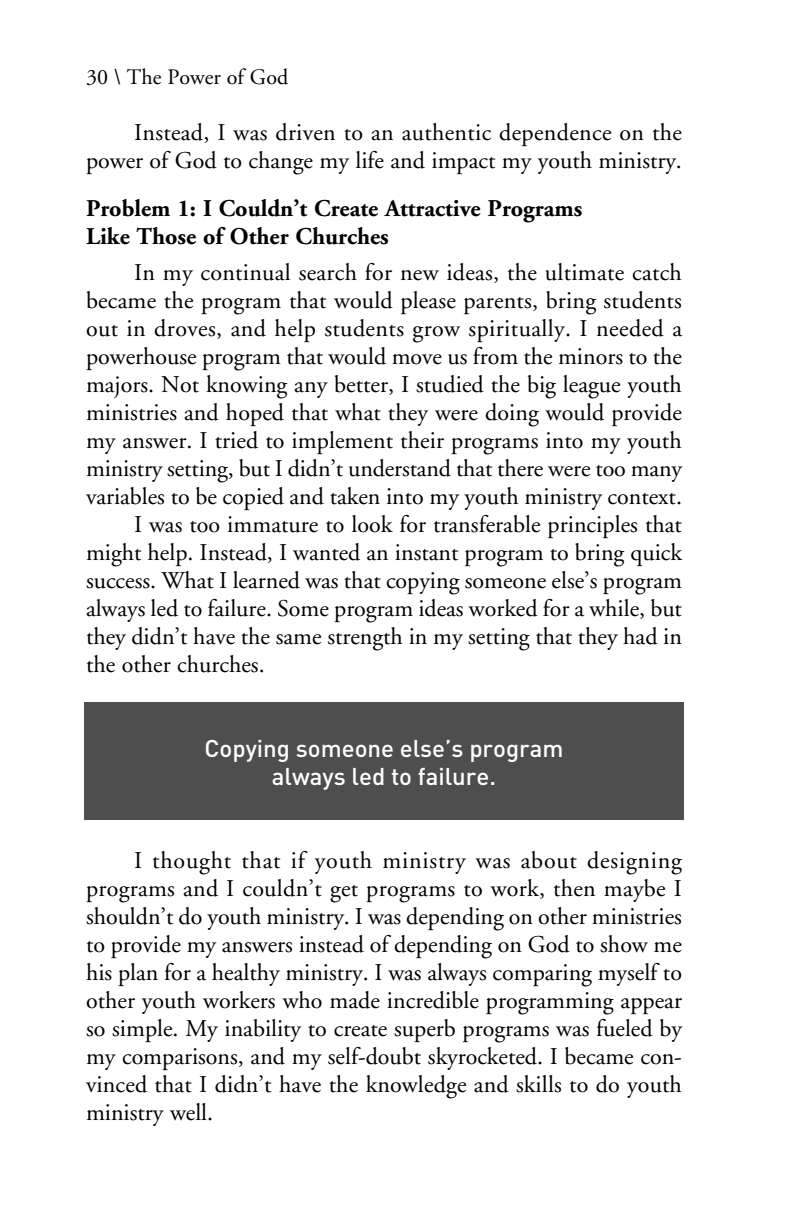
<style>
.page{position:relative;width:792px;height:1224px;background:#fff}
.page>*{position:absolute;margin:0;border:0;box-sizing:border-box;transform-origin:0 0}
.t1{font:24px/28px "Adobe Garamond";color:#000;text-align:right}
.t2{font:700 24px/28px "Adobe Garamond";color:#000}
.t3{font:24px "Adobe Garamond";letter-spacing:.02em;color:#000}
.t4{font:500 24px/28px "DIN";color:#fff;text-align:center}
.t5{font:22px "Adobe Garamond";color:#000}
</style>
<div class="page">
<div style="left:84px;top:702px;width:600px;height:118px;background:#4e4e4e"></div>
<p class="t5" style="left:86px;top:68px;width:204px">30 \ The Power of God</p>
<p class="t1" style="left:86px;top:120px;width:597px">Instead, I was driven to an authentic dependence on the power of God to change my life and impact my youth ministry.</p>
<p class="t2" style="left:86px;top:196px;width:498px">Problem 1: I Couldn’t Create Attractive Programs<br>Like Those of Other Churches</p>
<p class="t1" style="left:134px;top:260px;width:549px">In my continual search for new ideas, the ultimate catch</p>
<p class="t1" style="left:86px;top:288px;width:597px">became the program that would please parents, bring students</p>
<p class="t3" style="left:86px;top:318px;width:598px">out in droves, and help students grow spiritually. I needed a</p>
<p class="t1" style="left:86px;top:344px;width:598px">powerhouse program that would move us from the minors to the</p>
<p class="t1" style="left:86px;top:372px;width:597px">majors. Not knowing any better, I studied the big league youth</p>
<p class="t1" style="left:86px;top:400px;width:597px">ministries and hoped that what they were doing would provide</p>
<p class="t1" style="left:86px;top:428px;width:597px">my answer. I tried to implement their programs into my youth</p>
<p class="t1" style="left:86px;top:456px;width:598px">ministry setting, but I didn’t understand that there were too many</p>
<p class="t1" style="left:86px;top:484px;width:598px">variables to be copied and taken into my youth ministry context.</p>
<p class="t1" style="left:134px;top:512px;width:549px">I was too immature to look for transferable principles that</p>
<p class="t1" style="left:86px;top:540px;width:598px">might help. Instead, I wanted an instant program to bring quick</p>
<p class="t1" style="left:86px;top:568px;width:598px">success. What I learned was that copying someone else’s program</p>
<p class="t1" style="left:86px;top:596px;width:598px">always led to failure. Some program ideas worked for a while, but</p>
<p class="t1" style="left:86px;top:624px;width:598px">they didn’t have the same strength in my setting that they had in</p>
<p class="t1" style="left:86px;top:652px;width:180px">the other churches.</p>
<p class="t4" style="left:204px;top:736px;width:361px">Copying someone else’s program always led to failure.</p>
<p class="t1" style="left:86px;top:848px;width:598px;text-align:justify;text-indent:48px">I thought that if youth ministry was about designing programs and I couldn’t get programs to work, then maybe I shouldn’t do youth ministry. I was depending on other ministries to provide my answers instead of depending on God to show me his plan for a healthy ministry. I was always comparing myself to other youth workers who made incredible programming appear so simple. My inability to create superb programs was fueled by my comparisons, and my self-doubt skyrocketed. I became con&shy;vinced that I didn’t have the knowledge and skills to do youth ministry well.</p>
</div>
